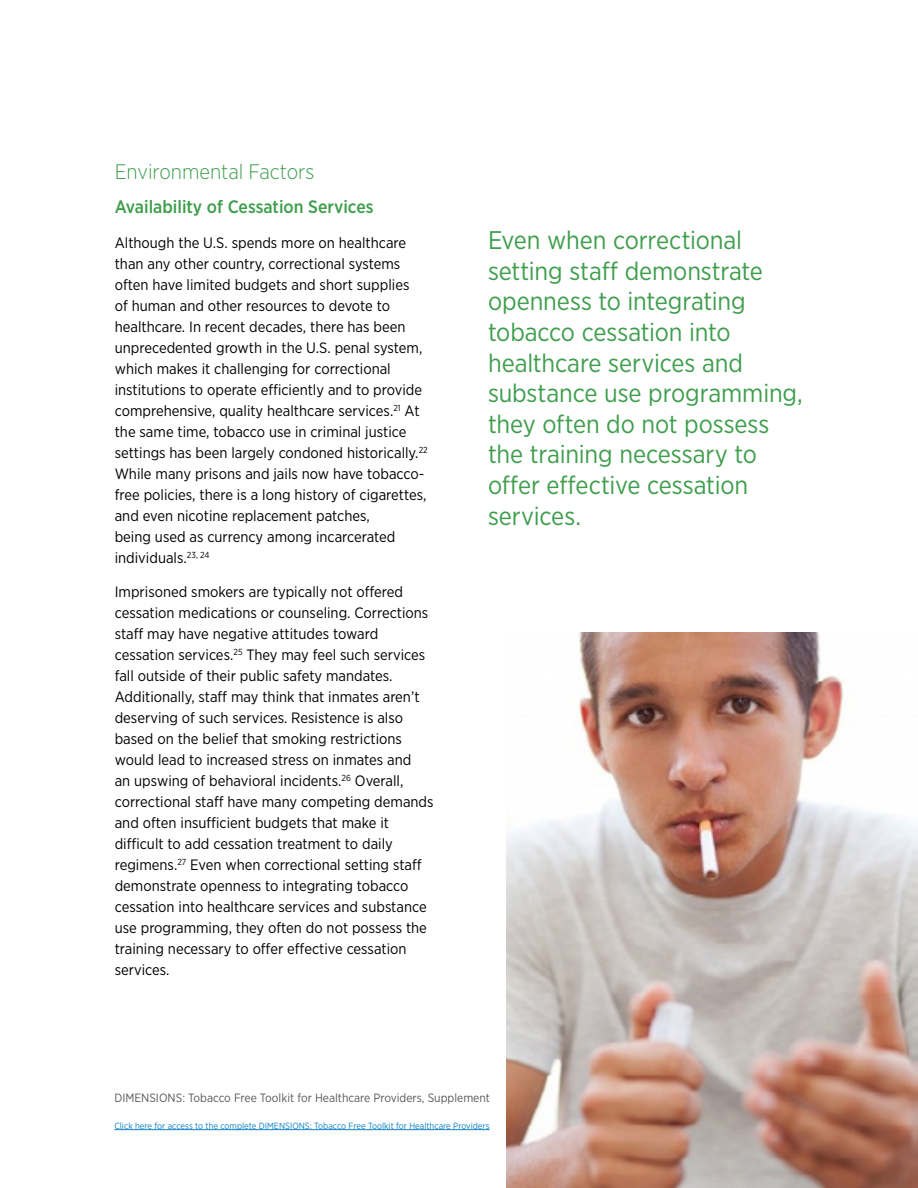
<style>
.page{position:relative;width:918px;height:1188px;background:#fff}
.page>*{position:absolute;margin:0;border:0;box-sizing:border-box;transform-origin:0 0}
.t1{font:25.5px/30.6px "Gotham Narrow";letter-spacing:-.005em;color:#3e9e4c}
.t2{font:300 21px "Gotham Narrow";color:#3e9e4c}
.t3{font:500 18px "Gotham Narrow";color:#3e9e4c}
.t4{font:15px/21px "Gotham Narrow";color:#000}
.t5{font:12px "Gotham Narrow";color:#58595b}
.t6{font:9px "Gotham Narrow";color:#1081c4}
</style>
<div class="page">
<hr style="left:114px;top:1129px;width:376px;height:1px;background:#1081c4">
<img style="left:507px;top:632px;width:411px;height:556px">
<h2 class="t2" style="left:115px;top:159px;width:201px">Environmental Factors</h2>
<p class="t3" style="left:115px;top:196px;width:260px">Availability of Cessation Services</p>
<p class="t4" style="left:115px;top:232px;width:315px">Although the U.S. spends more on healthcare than any other country, correctional systems often have limited budgets and short supplies<br>of human and other resources to devote to healthcare. In recent decades, there has been unprecedented growth in the U.S. penal system, which makes it challenging for correctional institutions to operate efficiently and to provide comprehensive, quality healthcare services.<sup>21</sup> At the same time, tobacco use in criminal justice settings has been largely condoned historically.<sup>22<br></sup>While many prisons and jails now have tobacco&shy;free policies, there is a long history of cigarettes, and even nicotine replacement patches,<br>being used as currency among incarcerated individuals.<sup>23,</sup> <sup>24</sup></p>
<p class="t4" style="left:115px;top:581px;width:320px">Imprisoned smokers are typically not offered cessation medications or counseling. Corrections staff may have negative attitudes toward cessation services.<sup>25</sup> They may feel such services fall outside of their public safety mandates.<br>Additionally, staff may think that inmates aren’t deserving of such services. Resistence is also based on the belief that smoking restrictions would lead to increased stress on inmates and<br>an upswing of behavioral incidents.<sup>26</sup> Overall, correctional staff have many competing demands and often insufficient budgets that make it difficult to add cessation treatment to daily regimens.<sup>27</sup> Even when correctional setting staff demonstrate openness to integrating tobacco cessation into healthcare services and substance use programming, they often do not possess the training necessary to offer effective cessation services.</p>
<p class="t1" style="left:488px;top:224px;width:316px">Even when correctional setting staff demonstrate openness to integrating tobacco cessation into healthcare services and substance use programming, they often do not possess the training necessary to offer effective cessation services.</p>
<p class="t5" style="left:114px;top:1090px;width:377px">DIMENSIONS: Tobacco Free Toolkit for Healthcare Providers, Supplement</p>
<p class="t6" style="left:114px;top:1120px;width:377px">Click here for access to the complete DIMENSIONS: Tobacco Free Toolkit for Healthcare Providers</p>
</div>
